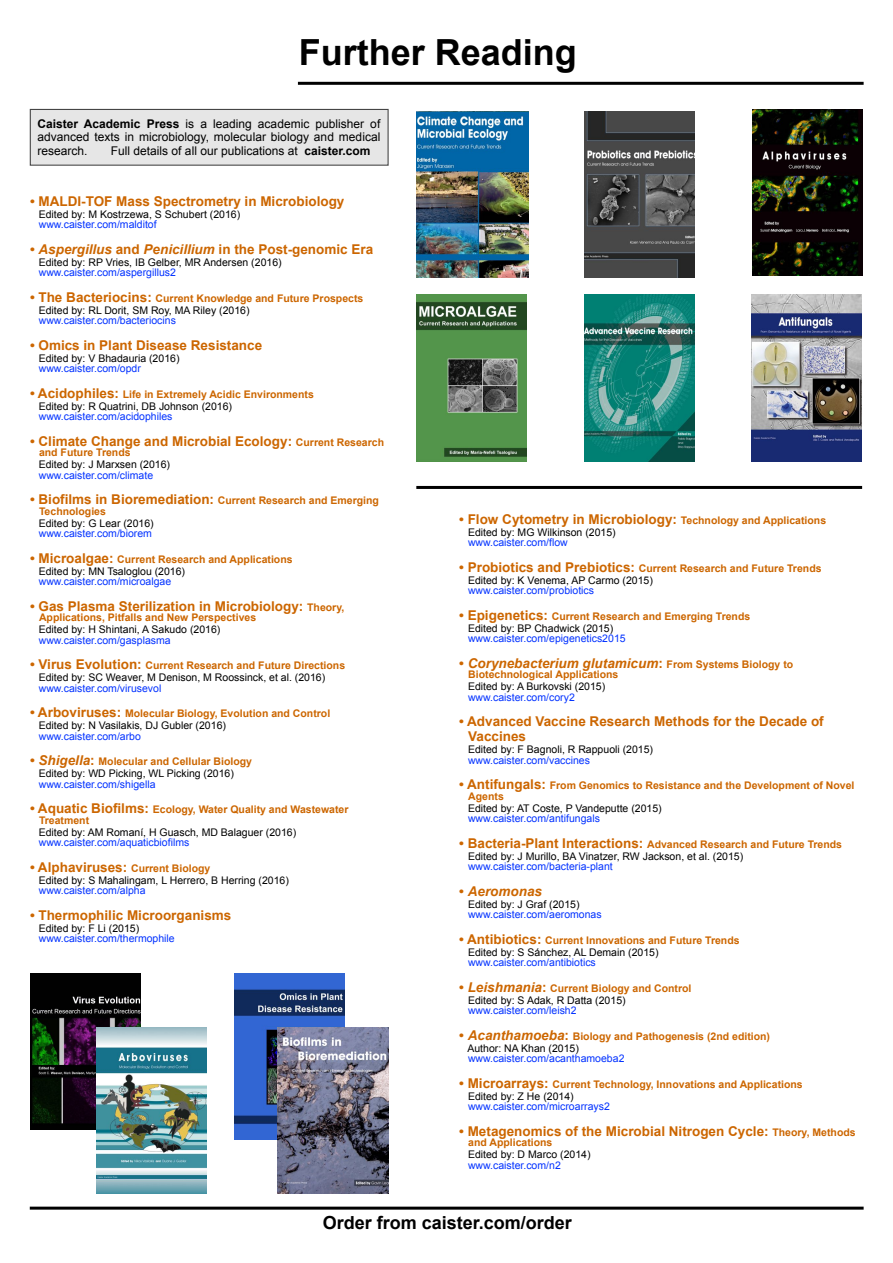
<style>
.page{position:relative;width:893px;height:1263px;background:#fff}
.page>*{position:absolute;margin:0;border:0;box-sizing:border-box;transform-origin:0 0}
.t1{font:700 36px "Arial";color:#000}
.t2{font:700 18px "Arial";color:#000}
.t3{font:700 13.5px/15px "Arial";color:#c60}
.t4{font:italic 700 13.5px "Arial";color:#c60}
.t5{font:12px/13.5px "Arial";color:#000;text-align:justify}
.t6{font:10.5px/12px "Arial";color:#000}
.t7{font:700 10.5px/12px "Arial";color:#c60}
.t8{font:10.5px "Arial";color:#0433ff}
.s1{font-weight:700}
.s2{font-style:italic}
.s3{font-weight:700;font-size:13.5px;color:#c60}
.s4{font-weight:700;color:#c60}
.s5{font-size:10.5px}
.s6{font-size:13.5px}
.s7{font-weight:400;color:#000}
.s8{font-weight:700;font-style:italic;font-size:13.5px;color:#c60}
.s9{font-style:normal}
.s10{font-style:normal;font-size:10.5px}
.s11{font-style:italic;font-size:13.5px}
</style>
<div class="page">
<img style="left:40px;top:973px;width:340px;height:234px">
<div style="left:30px;top:109px;width:358px;height:56px;background:#e6e6e6"></div>
<hr style="left:298px;top:82px;width:565px;height:3px;background:#000">
<img style="left:825px;top:110px;width:37px;height:166px">
<img style="left:416px;top:111px;width:40px;height:167px">
<img style="left:416px;top:294px;width:40px;height:167px">
<img style="left:30px;top:974px;width:111px;height:156px">
<img style="left:96px;top:1028px;width:111px;height:166px">
<img style="left:234px;top:974px;width:111px;height:166px">
<img style="left:278px;top:1028px;width:110px;height:166px">
<hr style="left:30px;top:1207px;width:833px;height:3px;background:#000">
<img style="left:825px;top:294px;width:36px;height:167px">
<hr style="left:416px;top:486px;width:446px;height:3px;background:#000">
<img style="left:456px;top:109px;width:369px;height:353px">
<h1 class="t1" style="left:298px;top:32px;width:280px">Further Reading</h1>
<p class="t5" style="left:38px;top:117px;width:344px"><span class="s1">Caister Academic Press</span> is a leading academic publisher of advanced texts in microbiology, molecular biology and medical research.</p>
<p class="t5" style="left:111px;top:144px;width:261px">Full details of all our publications at <span class="s1">caister.com</span></p>
<p class="t3" style="left:30px;top:193px;width:316px">• MALDI-TOF Mass Spectrometry in Microbiology</p>
<p class="t6" style="left:39px;top:208px;width:203px">Edited by: M Kostrzewa, S Schubert (2016)</p>
<p class="t8" style="left:39px;top:218px;width:119px">www.caister.com/malditof</p>
<p class="t3" style="left:30px;top:241px;width:345px">• <span class="s2">Aspergillus</span> and <span class="s2">Penicillium</span> in the Post-genomic Era</p>
<p class="t6" style="left:39px;top:256px;width:244px">Edited by: RP Vries, IB Gelber, MR Andersen (2016)</p>
<p class="t8" style="left:39px;top:266px;width:139px">www.caister.com/aspergillus2</p>
<p class="t6" style="left:39px;top:292px;width:326px;text-indent:-9px"><span class="s3">• The Bacteriocins:</span> <span class="s4">Current Knowledge and Future Prospects<br></span>Edited by: RL Dorit, SM Roy, MA Riley (2016)</p>
<p class="t8" style="left:39px;top:314px;width:139px">www.caister.com/bacteriocins</p>
<p class="t3" style="left:30px;top:337px;width:234px">• Omics in Plant Disease Resistance</p>
<p class="t6" style="left:39px;top:352px;width:142px">Edited by: V Bhadauria (2016)</p>
<p class="t8" style="left:39px;top:362px;width:104px">www.caister.com/opdr</p>
<p class="t6" style="left:39px;top:388px;width:276px;text-indent:-9px"><span class="s3">• Acidophiles:</span> <span class="s4">Life in Extremely Acidic Environments<br></span>Edited by: R Quatrini, DB Johnson (2016)</p>
<p class="t8" style="left:39px;top:410px;width:135px">www.caister.com/acidophiles</p>
<p class="t3" style="left:30px;top:433px;width:355px">• Climate Change and Microbial Ecology: <span class="s5">Current Research</span></p>
<p class="t7" style="left:39px;top:446px;width:93px">and Future Trends</p>
<p class="t6" style="left:39px;top:458px;width:133px">Edited by: J Marxsen (2016)</p>
<p class="t8" style="left:39px;top:469px;width:116px">www.caister.com/climate</p>
<p class="t3" style="left:30px;top:492px;width:350px">• Biofilms in Bioremediation: <span class="s5">Current Research and Emerging</span></p>
<p class="t7" style="left:39px;top:505px;width:68px">Technologies</p>
<p class="t6" style="left:39px;top:517px;width:116px">Edited by: G Lear (2016)</p>
<p class="t8" style="left:39px;top:527px;width:115px">www.caister.com/biorem</p>
<p class="t7" style="left:39px;top:553px;width:255px;text-indent:-9px"><span class="s6">• Microalgae:</span> Current Research and Applications<br><span class="s7">Edited by: MN Tsaloglou (2016)</span></p>
<p class="t8" style="left:39px;top:575px;width:134px">www.caister.com/microalgae</p>
<p class="t3" style="left:30px;top:598px;width:316px">• Gas Plasma Sterilization in Microbiology: <span class="s5">Theory,</span></p>
<p class="t7" style="left:39px;top:611px;width:219px">Applications, Pitfalls and New Perspectives</p>
<p class="t6" style="left:39px;top:623px;width:183px">Edited by: H Shintani, A Sakudo (2016)</p>
<p class="t8" style="left:39px;top:634px;width:133px">www.caister.com/gasplasma</p>
<p class="t6" style="left:39px;top:659px;width:308px;text-indent:-9px"><span class="s3">• Virus Evolution:</span> <span class="s4">Current Research and Future Directions<br></span>Edited by: SC Weaver, M Denison, M Roossinck, et al. (2016)</p>
<p class="t8" style="left:39px;top:682px;width:124px">www.caister.com/virusevol</p>
<p class="t7" style="left:39px;top:707px;width:293px;text-indent:-9px"><span class="s6">• Arboviruses:</span> Molecular Biology, Evolution and Control<br><span class="s7">Edited by: N Vasilakis, DJ Gubler (2016)</span></p>
<p class="t8" style="left:39px;top:730px;width:104px">www.caister.com/arbo</p>
<p class="t6" style="left:39px;top:755px;width:215px;text-indent:-9px"><span class="s3">•</span> <span class="s8">Shigella</span><span class="s3">:</span> <span class="s4">Molecular and Cellular Biology<br></span>Edited by: WD Picking, WL Picking (2016)</p>
<p class="t8" style="left:39px;top:778px;width:118px">www.caister.com/shigella</p>
<p class="t7" style="left:39px;top:804px;width:311px;line-height:10.5px;text-indent:-9px"><span class="s6">• Aquatic Biofilms:</span> Ecology, Water Quality and Wastewater<br>Treatment</p>
<p class="t6" style="left:39px;top:826px;width:259px">Edited by: AM Romaní, H Guasch, MD Balaguer (2016)</p>
<p class="t8" style="left:39px;top:836px;width:152px">www.caister.com/aquaticbiofilms</p>
<p class="t3" style="left:30px;top:859px;width:182px">• Alphaviruses: <span class="s5">Current Biology</span></p>
<p class="t6" style="left:39px;top:874px;width:251px">Edited by: S Mahalingam, L Herrero, B Herring (2016)</p>
<p class="t8" style="left:39px;top:884px;width:108px">www.caister.com/alpha</p>
<p class="t3" style="left:30px;top:907px;width:203px">• Thermophilic Microorganisms</p>
<p class="t6" style="left:39px;top:922px;width:102px">Edited by: F Li (2015)</p>
<p class="t8" style="left:39px;top:932px;width:137px">www.caister.com/thermophile</p>
<p class="t3" style="left:459px;top:511px;width:368px">• Flow Cytometry in Microbiology: <span class="s5">Technology and Applications</span></p>
<p class="t6" style="left:468px;top:526px;width:149px">Edited by: MG Wilkinson (2015)</p>
<p class="t8" style="left:468px;top:536px;width:101px">www.caister.com/flow</p>
<p class="t7" style="left:468px;top:562px;width:355px;text-indent:-9px"><span class="s6">• Probiotics and Prebiotics:</span> Current Research and Future Trends<br><span class="s7">Edited by: K Venema, AP Carmo (2015)</span></p>
<p class="t8" style="left:468px;top:584px;width:128px">www.caister.com/probiotics</p>
<p class="t7" style="left:468px;top:610px;width:284px;text-indent:-9px"><span class="s6">• Epigenetics:</span> Current Research and Emerging Trends<br><span class="s7">Edited by: BP Chadwick (2015)</span></p>
<p class="t8" style="left:468px;top:632px;width:159px">www.caister.com/epigenetics2015</p>
<p class="t4" style="left:459px;top:655px;width:335px"><span class="s9">•</span> Corynebacterium glutamicum<span class="s9">:</span> <span class="s10">From Systems Biology to</span></p>
<p class="t7" style="left:468px;top:668px;width:152px">Biotechnological Applications</p>
<p class="t6" style="left:468px;top:680px;width:139px">Edited by: A Burkovski (2015)</p>
<p class="t8" style="left:468px;top:691px;width:108px">www.caister.com/cory2</p>
<p class="t3" style="left:468px;top:714px;width:357px;text-indent:-9px">• Advanced Vaccine Research Methods for the Decade of<br>Vaccines</p>
<p class="t6" style="left:468px;top:743px;width:187px">Edited by: F Bagnoli, R Rappuoli (2015)</p>
<p class="t8" style="left:468px;top:754px;width:123px">www.caister.com/vaccines</p>
<p class="t7" style="left:468px;top:780px;width:388px;line-height:10.5px;text-indent:-9px"><span class="s6">• Antifungals:</span> From Genomics to Resistance and the Development of Novel<br>Agents</p>
<p class="t6" style="left:468px;top:802px;width:195px">Edited by: AT Coste, P Vandeputte (2015)</p>
<p class="t8" style="left:468px;top:812px;width:133px">www.caister.com/antifungals</p>
<p class="t6" style="left:468px;top:838px;width:375px;text-indent:-9px"><span class="s3">• Bacteria-Plant Interactions:</span> <span class="s4">Advanced Research and Future Trends<br></span>Edited by: J Murillo, BA Vinatzer, RW Jackson, et al. (2015)</p>
<p class="t8" style="left:468px;top:860px;width:146px">www.caister.com/bacteria-plant</p>
<p class="t4" style="left:459px;top:883px;width:84px"><span class="s9">•</span> Aeromonas</p>
<p class="t6" style="left:468px;top:898px;width:113px">Edited by: J Graf (2015)</p>
<p class="t8" style="left:468px;top:908px;width:135px">www.caister.com/aeromonas</p>
<p class="t7" style="left:468px;top:934px;width:273px;text-indent:-9px"><span class="s6">• Antibiotics:</span> Current Innovations and Future Trends<br><span class="s7">Edited by: S Sánchez, AL Demain (2015)</span></p>
<p class="t8" style="left:468px;top:956px;width:129px">www.caister.com/antibiotics</p>
<p class="t6" style="left:468px;top:982px;width:225px;text-indent:-9px"><span class="s3">•</span> <span class="s8">Leishmania</span><span class="s3">:</span> <span class="s4">Current Biology and Control<br></span>Edited by: S Adak, R Datta (2015)</p>
<p class="t8" style="left:468px;top:1004px;width:110px">www.caister.com/leish2</p>
<p class="t7" style="left:467px;top:1030px;width:304px;text-indent:-8px"><span class="s6">•</span> <span class="s11">Acanthamoeba</span><span class="s6">:</span> Biology and Pathogenesis (2nd edition)<br><span class="s7">Author: NA Khan (2015)</span></p>
<p class="t8" style="left:468px;top:1052px;width:158px">www.caister.com/acanthamoeba2</p>
<p class="t7" style="left:468px;top:1078px;width:336px;text-indent:-9px"><span class="s6">• Microarrays:</span> Current Technology, Innovations and Applications<br><span class="s7">Edited by: Z He (2014)</span></p>
<p class="t8" style="left:468px;top:1100px;width:143px">www.caister.com/microarrays2</p>
<p class="t3" style="left:459px;top:1123px;width:398px">• Metagenomics of the Microbial Nitrogen Cycle: <span class="s5">Theory, Methods</span></p>
<p class="t7" style="left:468px;top:1136px;width:86px">and Applications</p>
<p class="t6" style="left:468px;top:1148px;width:124px">Edited by: D Marco (2014)</p>
<p class="t8" style="left:468px;top:1159px;width:94px">www.caister.com/n2</p>
<h2 class="t2" style="left:322px;top:1212px;width:251px">Order from caister.com/order</h2>
</div>
